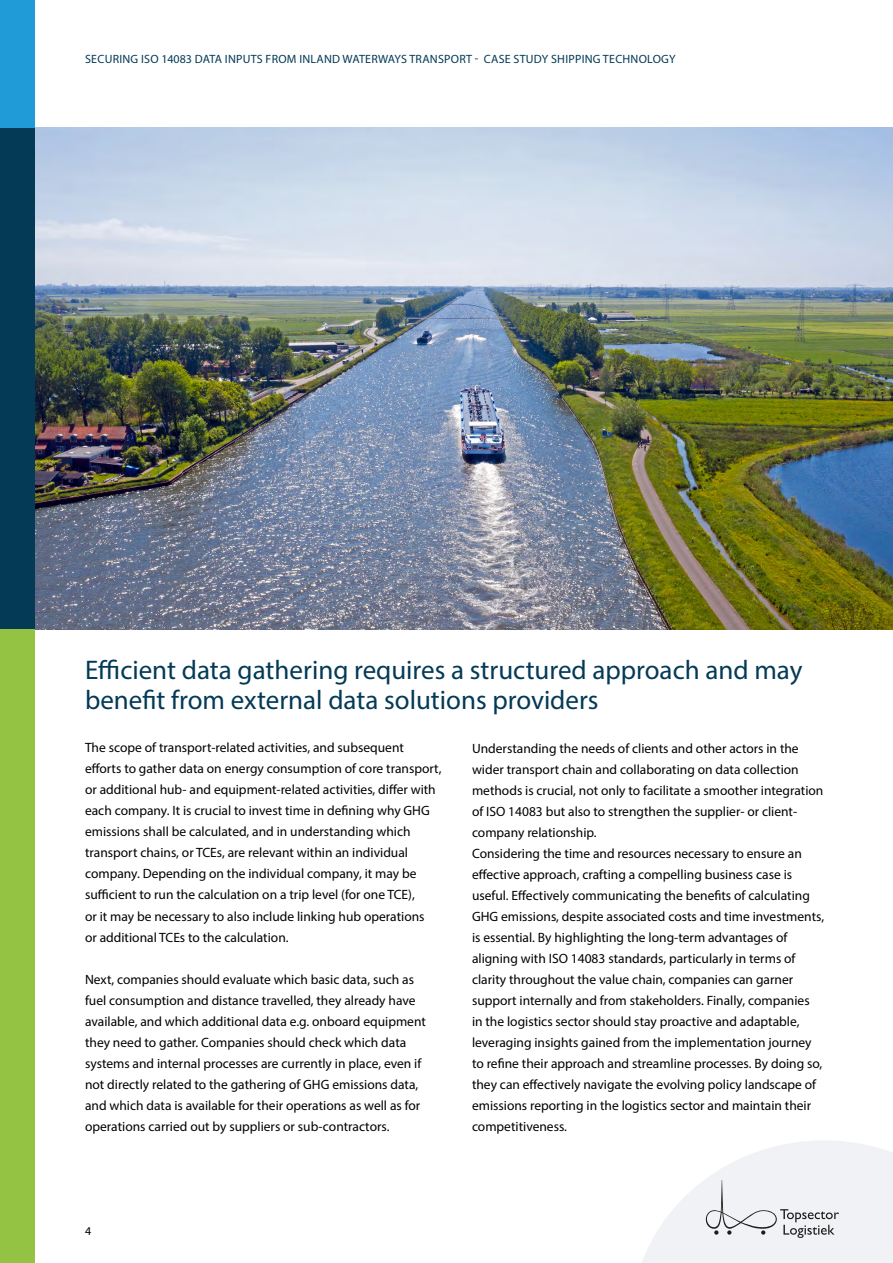
<style>
.page{position:relative;width:893px;height:1263px;background:#fff}
.page>*{position:absolute;margin:0;border:0;box-sizing:border-box;transform-origin:0 0}
.t1{font:27px/30px "Myriad Pro";color:#043a56}
.t2{font:13.5px/21px "Myriad Pro";color:#000}
.t3{font:12px "Myriad Pro";letter-spacing:.02em;color:#043a56}
.t4{font:12px "Myriad Pro";color:#000}
</style>
<div class="page">
<img style="left:34px;top:128px;width:859px;height:501px">
<div style="left:0;top:128px;width:34px;height:501px;background:#043a56"></div>
<div style="left:0;top:629px;width:34px;height:634px;background:#94c242"></div>
<div style="left:0;top:0;width:34px;height:128px;background:#209bd8"></div>
<svg style="left:642px;top:1141px;width:251px;height:122px"></svg>
<p class="t3" style="left:85px;top:52px;width:592px">SECURING ISO 14083 DATA INPUTS FROM INLAND WATERWAYS TRANSPORT - CASE STUDY SHIPPING TECHNOLOGY</p>
<h1 class="t1" style="left:85px;top:655px;width:719px">Efficient data gathering requires a structured approach and may benefit from external data solutions providers</h1>
<p class="t2" style="left:85px;top:737px;width:358px">The scope of transport-related activities, and subsequent efforts to gather data on energy consumption of core transport, or additional hub- and equipment-related activities, differ with each company. It is crucial to invest time in defining why GHG emissions shall be calculated, and in understanding which transport chains, or TCEs, are relevant within an individual company. Depending on the individual company, it may be sufficient to run the calculation on a trip level (for one TCE),<br>or it may be necessary to also include linking hub operations<br>or additional TCEs to the calculation.</p>
<p class="t2" style="left:85px;top:968px;width:342px">Next, companies should evaluate which basic data, such as fuel consumption and distance travelled, they already have available, and which additional data e.g. onboard equipment they need to gather. Companies should check which data systems and internal processes are currently in place, even if not directly related to the gathering of GHG emissions data, and which data is available for their operations as well as for operations carried out by suppliers or sub-contractors.</p>
<p class="t2" style="left:472px;top:737px;width:354px">Understanding the needs of clients and other actors in the wider transport chain and collaborating on data collection methods is crucial, not only to facilitate a smoother integration of ISO 14083 but also to strengthen the supplier- or client&shy;company relationship.<br>Considering the time and resources necessary to ensure an effective approach, crafting a compelling business case is useful. Effectively communicating the benefits of calculating GHG emissions, despite associated costs and time investments, is essential. By highlighting the long-term advantages of aligning with ISO 14083 standards, particularly in terms of clarity throughout the value chain, companies can garner support internally and from stakeholders. Finally, companies<br>in the logistics sector should stay proactive and adaptable, leveraging insights gained from the implementation journey to refine their approach and streamline processes. By doing so, they can effectively navigate the evolving policy landscape of emissions reporting in the logistics sector and maintain their competitiveness.</p>
<p class="t4" style="left:85px;top:1223px;width:8px">4</p>
</div>
